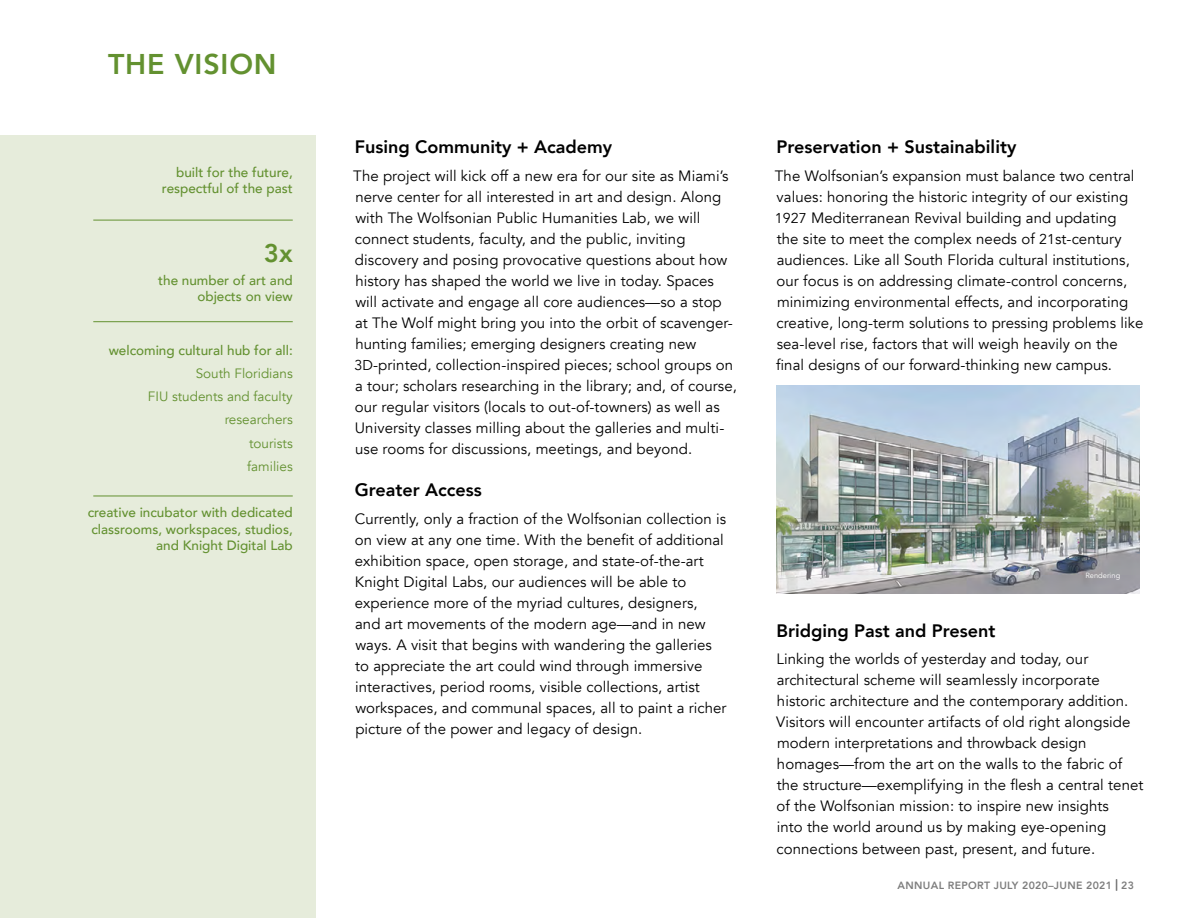
<style>
.page{position:relative;width:1188px;height:918px;background:#fff}
.page>*{position:absolute;margin:0;border:0;box-sizing:border-box;transform-origin:0 0}
.t1{font:800 28.5px "Avenir";letter-spacing:.03em;color:#639130}
.t2{font:800 25.5px "Avenir";color:#639130}
.t3{font:800 18px "Avenir";color:#000}
.t4{font:15px/21px "Avenir";letter-spacing:.005em;color:#000}
.t5{font:500 13.5px/16.5px "Avenir";color:#639130;text-align:right}
.t6{font:13.5px/23.2px "Avenir";color:#639130;text-align:right}
.t7{font:800 10.5px "Avenir";letter-spacing:.03em;color:#000}
.t8{font:7.5px "Avenir";letter-spacing:.005em;color:#fff}
.s1{font-size:14.25px}
.s2{font-weight:300}
</style>
<div class="page">
<div style="left:0;top:135px;width:315px;height:783px;background:#e6ecdb"></div>
<hr style="left:93px;top:220px;width:200px;height:1px;background:#639130">
<hr style="left:93px;top:321px;width:200px;height:1px;background:#639130">
<img style="left:776px;top:386px;width:363px;height:208px">
<hr style="left:93px;top:496px;width:200px;height:1px;background:#639130">
<h1 class="t1" style="left:108px;top:42px;width:170px">THE VISION</h1>
<p class="t5" style="left:162px;top:163px;width:132px">built for the future, respectful of the past</p>
<h2 class="t2" style="left:264px;top:233px;width:30px">3x</h2>
<p class="t5" style="left:158px;top:271px;width:136px">the number of art and objects on view</p>
<p class="t5" style="left:109px;top:341px;width:186px">welcoming cultural hub for all:</p>
<p class="t6" style="left:148px;top:362px;width:146px">South Floridians<br>FIU students and faculty researchers<br>tourists<br>families</p>
<p class="t5" style="left:88px;top:504px;width:207px">creative incubator with dedicated classrooms, workspaces, studios, and Knight Digital Lab</p>
<p class="t3" style="left:355px;top:133px;width:259px">Fusing Community + Academy</p>
<p class="t4" style="left:353px;top:165px;width:385px">The project will kick off a new era for our site as Miami’s nerve center for all interested in art and design. Along with The Wolfsonian Public Humanities Lab, we will connect students, faculty, and the public, inviting discovery and posing provocative questions about how history has shaped the world we live in today. Spaces will activate and engage all core audiences—so a stop<br>at The Wolf might bring you into the orbit of scavenger&shy;hunting families; emerging designers creating new <span class="s1">3D</span>-printed, collection-inspired pieces; school groups on a tour; scholars researching in the library; and, of course, our regular visitors (locals to out-of-towners) as well as University classes milling about the galleries and multi&shy;use rooms for discussions, meetings, and beyond.</p>
<p class="t3" style="left:355px;top:476px;width:129px">Greater Access</p>
<p class="t4" style="left:355px;top:509px;width:373px">Currently, only a fraction of the Wolfsonian collection is on view at any one time. With the benefit of additional exhibition space, open storage, and state-of-the-art Knight Digital Labs, our audiences will be able to experience more of the myriad cultures, designers, and art movements of the modern age—and in new ways. A visit that begins with wandering the galleries to appreciate the art could wind through immersive interactives, period rooms, visible collections, artist workspaces, and communal spaces, all to paint a richer picture of the power and legacy of design.</p>
<p class="t3" style="left:777px;top:133px;width:241px">Preservation + Sustainability</p>
<p class="t4" style="left:775px;top:165px;width:370px">The Wolfsonian’s expansion must balance two central values: honoring the historic integrity of our existing <span class="s1">1927</span> Mediterranean Revival building and updating<br>the site to meet the complex needs of <span class="s1">21</span>st-century audiences. Like all South Florida cultural institutions, our focus is on addressing climate-control concerns, minimizing environmental effects, and incorporating creative, long-term solutions to pressing problems like sea-level rise, factors that will weigh heavily on the final designs of our forward-thinking new campus.</p>
<p class="t8" style="left:1085px;top:571px;width:36px">Rendering</p>
<p class="t3" style="left:777px;top:616px;width:221px">Bridging Past and Present</p>
<p class="t4" style="left:776px;top:649px;width:369px">Linking the worlds of yesterday and today, our architectural scheme will seamlessly incorporate historic architecture and the contemporary addition.<br>Visitors will encounter artifacts of old right alongside modern interpretations and throwback design homages—from the art on the walls to the fabric of the structure—exemplifying in the flesh a central tenet of the Wolfsonian mission: to inspire new insights<br>into the world around us by making eye-opening connections between past, present, and future.</p>
<p class="t7" style="left:898px;top:877px;width:238px">ANNUAL REPORT JULY 2020–JUNE 2021 <span class="s2">|</span> 23</p>
</div>
